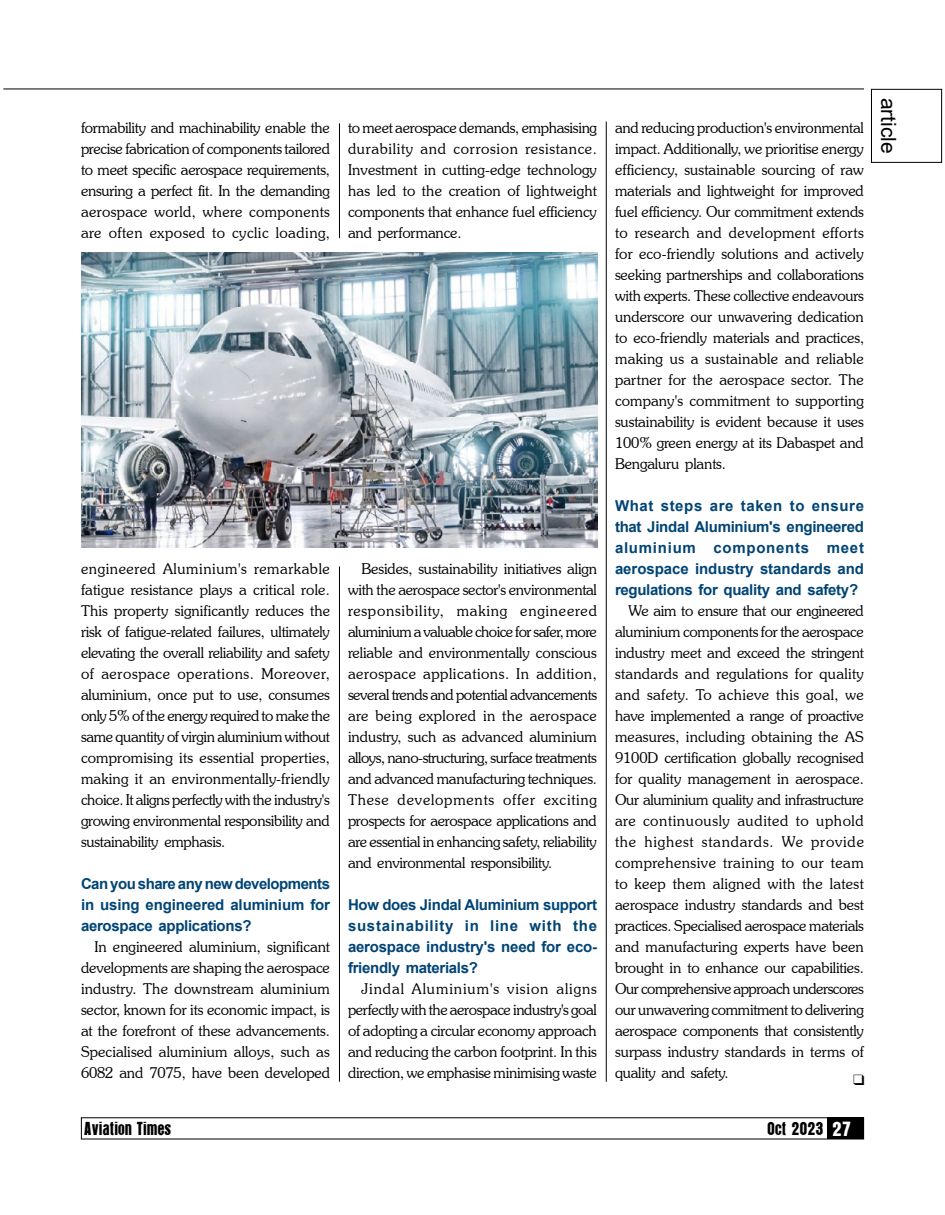
<style>
.page{position:relative;width:945px;height:1215px;background:#fff}
.page>*{position:absolute;margin:0;border:0;box-sizing:border-box;transform-origin:0 0}
.t1{font:21px "Arial";color:#000}
.t2{font:16.5px "Aurora";color:#000;scale:.9 1}
.t3{font:300 15px/21px "Souvenir IT Cby BT";letter-spacing:-.01em;color:#000;text-align:justify}
.t4{font:700 15px/21px "Arial";letter-spacing:-.015em;color:#004475;text-align:justify}
.t5{font:15px "Dixieland Normal";color:#000}
.s1{font-size:18px;color:#fff}
</style>
<div class="page">
<hr style="left:3px;top:89px;width:861px;height:1px;background:#000">
<div style="left:827px;top:1117px;width:37px;height:22px;background:#000"></div>
<div style="left:871px;top:89px;width:71px;height:74px;border:1px solid #000"></div>
<hr style="left:606px;top:122px;width:1px;height:960px;background:#000">
<hr style="left:339px;top:566px;width:1px;height:516px;background:#000">
<hr style="left:339px;top:123px;width:1px;height:115px;background:#000">
<img style="left:81px;top:252px;width:516px;height:295px">
<p class="t3" style="left:81px;top:117px;width:251px">formability and machinability enable the precise fabrication of components tailored to meet specific aerospace requirements, ensuring a perfect fit. In the demanding aerospace world, where components are often exposed to cyclic loading,</p>
<p class="t3" style="left:348px;top:117px;width:251px">to meet aerospace demands, emphasising durability and corrosion resistance.<br>Investment in cutting-edge technology has led to the creation of lightweight components that enhance fuel efficiency and performance.</p>
<p class="t3" style="left:81px;top:558px;width:251px">engineered Aluminium's remarkable fatigue resistance plays a critical role.<br>This property significantly reduces the risk of fatigue-related failures, ultimately elevating the overall reliability and safety of aerospace operations. Moreover, aluminium, once put to use, consumes only 5% of the energy required to make the same quantity of virgin aluminium without compromising its essential properties, making it an environmentally-friendly choice. It aligns perfectly with the industry's growing environmental responsibility and sustainability emphasis.</p>
<p class="t4" style="left:81px;top:873px;width:251px">Can you share any new developments in using engineered aluminium for aerospace applications?</p>
<p class="t3" style="left:81px;top:936px;width:251px;text-indent:14px">In engineered aluminium, significant developments are shaping the aerospace industry. The downstream aluminium sector, known for its economic impact, is at the forefront of these advancements.<br>Specialised aluminium alloys, such as 6082 and 7075, have been developed</p>
<p class="t3" style="left:348px;top:558px;width:251px;text-indent:13px">Besides, sustainability initiatives align with the aerospace sector's environmental responsibility, making engineered aluminium a valuable choice for safer, more reliable and environmentally conscious aerospace applications. In addition, several trends and potential advancements are being explored in the aerospace industry, such as advanced aluminium alloys, nano-structuring, surface treatments and advanced manufacturing techniques.<br>These developments offer exciting prospects for aerospace applications and are essential in enhancing safety, reliability and environmental responsibility.</p>
<p class="t4" style="left:348px;top:894px;width:251px">How does Jindal Aluminium support sustainability in line with the aerospace industry's need for eco&shy;friendly materials?</p>
<p class="t3" style="left:348px;top:978px;width:251px;text-indent:13px">Jindal Aluminium's vision aligns perfectly with the aerospace industry's goal of adopting a circular economy approach and reducing the carbon footprint. In this direction, we emphasise minimising waste</p>
<p class="t3" style="left:615px;top:117px;width:251px">and reducing production's environmental impact. Additionally, we prioritise energy efficiency, sustainable sourcing of raw materials and lightweight for improved fuel efficiency. Our commitment extends to research and development efforts for eco-friendly solutions and actively seeking partnerships and collaborations with experts. These collective endeavours underscore our unwavering dedication to eco-friendly materials and practices, making us a sustainable and reliable partner for the aerospace sector. The company's commitment to supporting sustainability is evident because it uses 100% green energy at its Dabaspet and Bengaluru plants.</p>
<p class="t4" style="left:615px;top:495px;width:251px">What steps are taken to ensure that Jindal Aluminium's engineered aluminium components meet aerospace industry standards and regulations for quality and safety?</p>
<p class="t3" style="left:615px;top:600px;width:251px;text-indent:14px">We aim to ensure that our engineered aluminium components for the aerospace industry meet and exceed the stringent standards and regulations for quality and safety. To achieve this goal, we have implemented a range of proactive measures, including obtaining the AS 9100D certification globally recognised for quality management in aerospace.<br>Our aluminium quality and infrastructure are continuously audited to uphold the highest standards. We provide comprehensive training to our team to keep them aligned with the latest aerospace industry standards and best practices. Specialised aerospace materials and manufacturing experts have been brought in to enhance our capabilities.<br>Our comprehensive approach underscores our unwavering commitment to delivering aerospace components that consistently surpass industry standards in terms of quality and safety.</p>
<p class="t5" style="left:853px;top:1073px;width:13px">q</p>
<p class="t2" style="left:84px;top:1118px;width:99px">Aviation Times</p>
<p class="t2" style="left:768px;top:1118px;width:95px">Oct 2023 <span class="s1">27</span></p>
<h1 class="t1" style="left:903px;top:98px;width:58px;rotate:90deg">article</h1>
</div>
